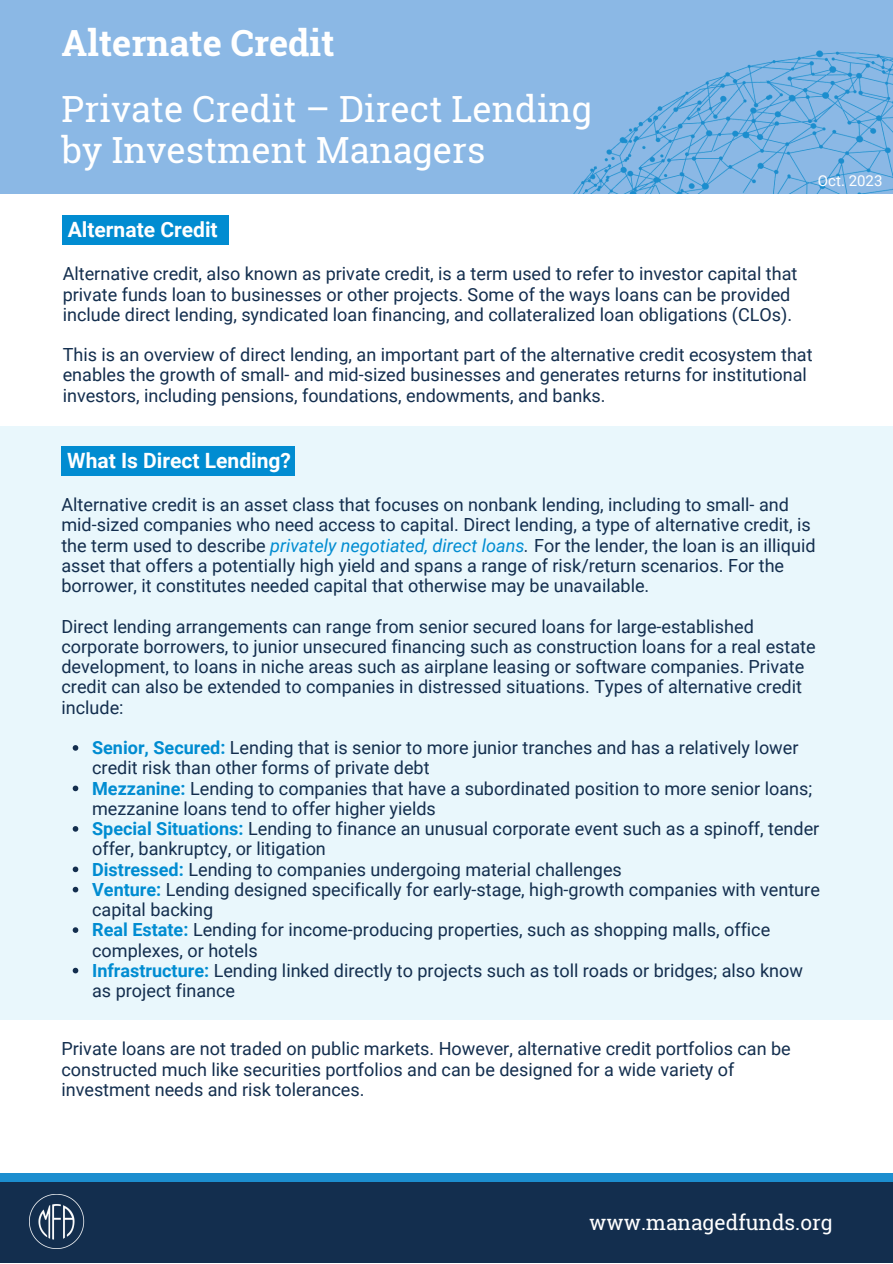
<style>
.page{position:relative;width:893px;height:1264px;background:#fff}
.page>*{position:absolute;margin:0;border:0;box-sizing:border-box;transform-origin:0 0}
.t1{font:36px/40.5px "Roboto Slab";color:#fff}
.t2{font:700 36px "Roboto Slab";color:#fff}
.t3{font:700 21px "Roboto";color:#fff}
.t4{font:21px "Roboto Slab";color:#fff}
.t5{font:18px/20.2px "Roboto";color:#132e4e}
.t6{font:15px "Roboto";color:#fefefe}
.s1{font-style:italic;color:#018cd1}
.s2{font-style:italic}
.s3{font-weight:700;color:#008cd1}
</style>
<div class="page">
<div style="left:0;top:426px;width:892px;height:593px;background:#e9f7fc"></div>
<div style="left:0;top:0;width:892px;height:194px;background:#8bb8e5"></div>
<img style="left:574px;top:50px;width:318px;height:143px">
<div style="left:0;top:1172px;width:892px;height:90px;background:#1c8ecf"></div>
<div style="left:0;top:1182px;width:892px;height:80px;background:#132e4e"></div>
<img style="left:30px;top:1194px;width:55px;height:54px">
<svg style="left:73px;top:745px;width:5px;height:5px"></svg>
<svg style="left:73px;top:785px;width:5px;height:6px"></svg>
<svg style="left:73px;top:826px;width:5px;height:5px"></svg>
<svg style="left:73px;top:866px;width:5px;height:6px"></svg>
<svg style="left:73px;top:886px;width:5px;height:6px"></svg>
<svg style="left:73px;top:927px;width:5px;height:5px"></svg>
<svg style="left:73px;top:967px;width:5px;height:6px"></svg>
<div style="left:62px;top:215px;width:166px;height:30px;background:#018cd1"></div>
<div style="left:61px;top:446px;width:234px;height:30px;background:#018cd1"></div>
<p class="t2" style="left:61px;top:18px;width:275px">Alternate Credit</p>
<p class="t1" style="left:61px;top:88px;width:532px">Private Credit – Direct Lending by Investment Managers</p>
<p class="t6" style="left:817px;top:170px;width:66px">Oct. 2023</p>
<p class="t3" style="left:68px;top:217px;width:151px">Alternate Credit</p>
<p class="t5" style="left:63px;top:264px;width:736px">Alternative credit, also known as private credit, is a term used to refer to investor capital that private funds loan to businesses or other projects. Some of the ways loans can be provided include direct lending, syndicated loan financing, and collateralized loan obligations (CLOs).</p>
<p class="t5" style="left:63px;top:345px;width:751px">This is an overview of direct lending, an important part of the alternative credit ecosystem that enables the growth of small- and mid-sized businesses and generates returns for institutional investors, including pensions, foundations, endowments, and banks.</p>
<p class="t3" style="left:67px;top:448px;width:225px">What Is Direct Lending?</p>
<p class="t5" style="left:61px;top:495px;width:755px">Alternative credit is an asset class that focuses on nonbank lending, including to small- and mid-sized companies who need access to capital. Direct lending, a type of alternative credit, is the term used to describe <span class="s1">privately negotiated, direct loans</span><span class="s2">.</span> For the lender, the loan is an illiquid asset that offers a potentially high yield and spans a range of risk/return scenarios. For the borrower, it constitutes needed capital that otherwise may be unavailable.</p>
<p class="t5" style="left:61px;top:616px;width:755px">Direct lending arrangements can range from senior secured loans for large-established corporate borrowers, to junior unsecured financing such as construction loans for a real estate development, to loans in niche areas such as airplane leasing or software companies. Private credit can also be extended to companies in distressed situations. Types of alternative credit include:</p>
<p class="t5" style="left:92px;top:737px;width:707px"><span class="s3">Senior, Secured:</span> Lending that is senior to more junior tranches and has a relatively lower credit risk than other forms of private debt</p>
<p class="t5" style="left:92px;top:778px;width:721px"><span class="s3">Mezzanine:</span> Lending to companies that have a subordinated position to more senior loans; mezzanine loans tend to offer higher yields</p>
<p class="t5" style="left:92px;top:818px;width:728px"><span class="s3">Special Situations:</span> Lending to finance an unusual corporate event such as a spinoff, tender offer, bankruptcy, or litigation</p>
<p class="t5" style="left:92px;top:859px;width:531px"><span class="s3">Distressed:</span> Lending to companies undergoing material challenges</p>
<p class="t5" style="left:92px;top:879px;width:729px"><span class="s3">Venture:</span> Lending designed specifically for early-stage, high-growth companies with venture capital backing</p>
<p class="t5" style="left:92px;top:920px;width:679px"><span class="s3">Real Estate:</span> Lending for income-producing properties, such as shopping malls, office complexes, or hotels</p>
<p class="t5" style="left:92px;top:960px;width:712px"><span class="s3">Infrastructure:</span> Lending linked directly to projects such as toll roads or bridges; also know as project finance</p>
<p class="t5" style="left:61px;top:1038px;width:730px">Private loans are not traded on public markets. However, alternative credit portfolios can be constructed much like securities portfolios and can be designed for a wide variety of investment needs and risk tolerances.</p>
<p class="t4" style="left:589px;top:1208px;width:245px">www.managedfunds.org</p>
</div>
